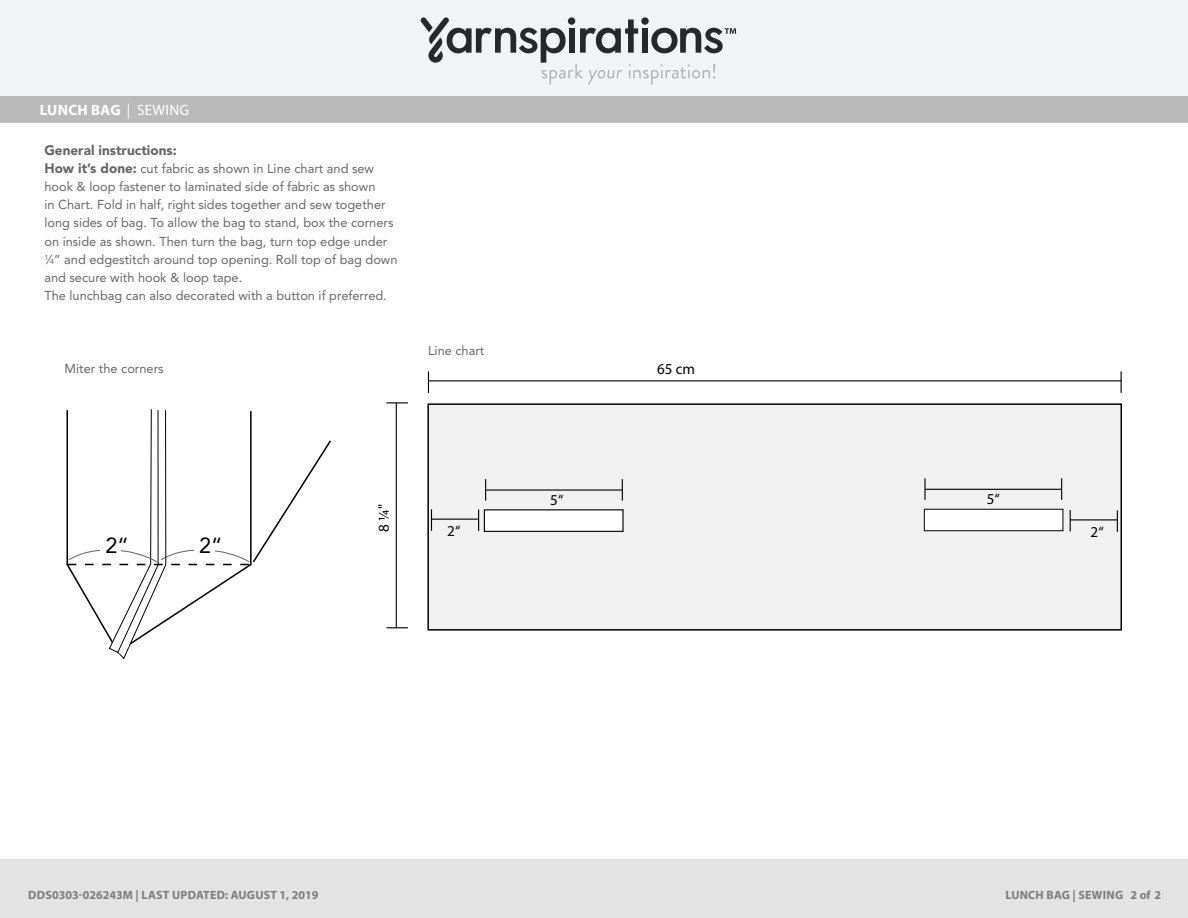
<style>
.page{position:relative;width:1188px;height:918px;background:#fff}
.page>*{position:absolute;margin:0;border:0;box-sizing:border-box;transform-origin:0 0}
.t1{font:21.75px "Avenir";color:#000}
.t2{font:15.15px "Myriad Pro";color:#000}
.Head{font:700 15px "Myriad Pro";letter-spacing:.02em;color:#fff}
.t3{font:15px "Myriad Pro";color:#000}
.t4{font:900 13.65px "Avenir LT Std";color:#666}
.t5{font:12.9px/18.1px "Avenir LT Std";color:#666}
.t6{font:700 12px "Myriad Pro";letter-spacing:.02em;color:#7d7d7d}
.s1{font-weight:400}
.s2{font-weight:900;font-size:13.65px}
.s3{font-size:7.05px}
</style>
<div class="page">
<div style="left:0;top:0;width:1188px;height:98px;background:#f2f3f4"></div>
<svg style="left:421px;top:17px;width:315px;height:68px"></svg>
<div style="left:0;top:96px;width:1188px;height:27px;background:#bbbaba"></div>
<svg style="left:68px;top:409px;width:263px;height:250px"></svg>
<div style="left:428px;top:404px;width:693px;height:226px;background:#f1f1f2"></div>
<div style="left:427px;top:403px;width:695px;height:228px;border:1px solid #000"></div>
<div style="left:484px;top:510px;width:139px;height:21px;background:#fff"></div>
<div style="left:484px;top:509px;width:140px;height:23px;border:1px solid #000"></div>
<div style="left:924px;top:509px;width:139px;height:22px;background:#fff"></div>
<div style="left:924px;top:509px;width:139px;height:22px;border:1px solid #000"></div>
<hr style="left:431px;top:519px;width:48px;height:1px;background:#000">
<svg style="left:478px;top:510px;width:1px;height:21px"></svg>
<svg style="left:431px;top:509px;width:1px;height:22px"></svg>
<hr style="left:1070px;top:519px;width:48px;height:1px;background:#000">
<svg style="left:1117px;top:510px;width:1px;height:22px"></svg>
<svg style="left:1070px;top:510px;width:1px;height:22px"></svg>
<svg style="left:387px;top:402px;width:21px;height:1px"></svg>
<svg style="left:387px;top:627px;width:21px;height:1px"></svg>
<hr style="left:396px;top:403px;width:1px;height:225px;background:#000">
<svg style="left:1121px;top:371px;width:1px;height:22px"></svg>
<svg style="left:428px;top:371px;width:1px;height:22px"></svg>
<hr style="left:429px;top:380px;width:693px;height:1px;background:#000">
<svg style="left:622px;top:479px;width:1px;height:22px"></svg>
<svg style="left:485px;top:479px;width:1px;height:22px"></svg>
<hr style="left:486px;top:489px;width:136px;height:2px;background:#000">
<svg style="left:1061px;top:478px;width:1px;height:22px"></svg>
<hr style="left:924px;top:478px;width:2px;height:22px;background:#000">
<hr style="left:925px;top:489px;width:136px;height:1px;background:#000">
<div style="left:0;top:860px;width:1188px;height:58px;background:#e4e3e3"></div>
<p class="Head" style="left:40px;top:100px;width:151px">LUNCH BAG <span class="s1">| SEWING</span></p>
<p class="t4" style="left:44px;top:142px;width:134px">General instructions:</p>
<p class="t5" style="left:44px;top:159px;width:355px"><span class="s2">How it’s done:</span> cut fabric as shown in Line chart and sew hook &amp; loop fastener to laminated side of fabric as shown<br>in Chart. Fold in half, right sides together and sew together long sides of bag. To allow the bag to stand, box the corners on inside as shown. Then turn the bag, turn top edge under <sup>1</sup>⁄<span class="s3">4</span>” and edgestitch around top opening. Roll top of bag down and secure with hook &amp; loop tape.<br>The lunchbag can also decorated with a button if preferred.</p>
<p class="t5" style="left:65px;top:359px;width:101px">Miter the corners</p>
<p class="t5" style="left:428px;top:341px;width:58px">Line chart</p>
<p class="t2" style="left:657px;top:360px;width:39px">65 cm</p>
<p class="t1" style="left:105px;top:528px;width:25px">2“</p>
<p class="t1" style="left:199px;top:528px;width:25px">2“</p>
<p class="t3" style="left:375px;top:532px;width:29px;rotate:-90deg">8¼"</p>
<p class="t2" style="left:550px;top:490px;width:15px">5“</p>
<p class="t2" style="left:987px;top:489px;width:15px">5“</p>
<p class="t2" style="left:447px;top:522px;width:15px">2“</p>
<p class="t2" style="left:1091px;top:523px;width:15px">2“</p>
<p class="t6" style="left:28px;top:887px;width:292px">DDS0303-026243M | LAST UPDATED: AUGUST 1, 2019</p>
<p class="t6" style="left:1005px;top:887px;width:157px">LUNCH BAG | SEWING 2 of 2</p>
</div>
